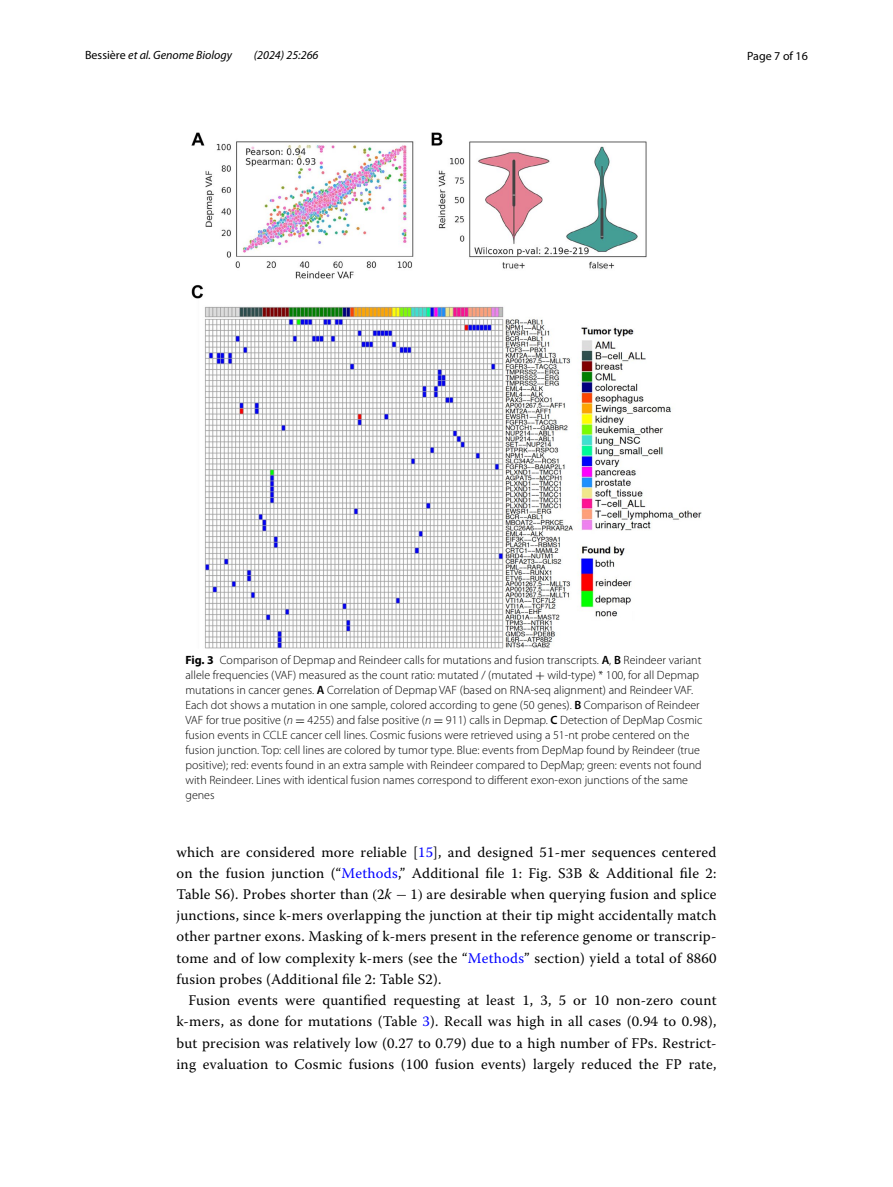
<style>
.page{position:relative;width:893px;height:1187px;background:#fff}
.page>*{position:absolute;margin:0;border:0;box-sizing:border-box;transform-origin:0 0}
.t1{font:14.7px/21.3px "Warnock Pro";letter-spacing:.015em;color:#000;text-align:justify}
.t2{font:300 12px/15px "Myriad Pro";color:#000}
.t3{font:italic 12px "Myriad Pro";color:#000}
.t4{font:12px "Myriad Pro";color:#000}
.s1{font-style:normal}
.s2{font-weight:700}
.s3{font-weight:600}
.s4{font-family:"MTSY";font-weight:400}
.s5{font-style:italic}
.s6{color:#00f}
.s7{font-family:"MTMI"}
.s8{font-family:"Warnock Pro Regular 8"}
.s9{font-family:"Warnock Pro It 8"}
.s10{font-family:"MTSYN5"}
</style>
<div class="page">
<img style="left:191px;top:133px;width:511px;height:515px">
<p class="t3" style="left:85px;top:48px;width:148px"><span class="s1">Bessière</span> et al. Genome Biology</p>
<p class="t3" style="left:254px;top:48px;width:66px">(2024) 25:266</p>
<p class="t4" style="left:747px;top:48px;width:62px">Page 7 of 16</p>
<p class="t2" style="left:185px;top:652px;width:518px"><span class="s2">Fig. 3</span> Comparison of Depmap and Reindeer calls for mutations and fusion transcripts. <span class="s3">A</span>, <span class="s3">B</span> Reindeer variant allele frequencies (VAF) measured as the count ratio: mutated / (mutated <span class="s4">+</span> wild-type) * 100, for all Depmap mutations in cancer genes. <span class="s3">A</span> Correlation of Depmap VAF (based on RNA-seq alignment) and Reindeer VAF.<br>Each dot shows a mutation in one sample, colored according to gene (50 genes). <span class="s3">B</span> Comparison of Reindeer VAF for true positive (<span class="s5">n</span> <span class="s4">=</span> 4255) and false positive (<span class="s5">n</span> <span class="s4">=</span> 911) calls in Depmap. <span class="s3">C</span> Detection of DepMap Cosmic fusion events in CCLE cancer cell lines. Cosmic fusions were retrieved using a 51-nt probe centered on the fusion junction. Top: cell lines are colored by tumor type. Blue: events from DepMap found by Reindeer (true positive); red: events found in an extra sample with Reindeer compared to DepMap; green: events not found with Reindeer. Lines with identical fusion names correspond to different exon-exon junctions of the same genes</p>
<p class="t1" style="left:176px;top:840px;width:542px">which are considered more reliable [<span class="s6">15</span>], and designed 51-mer sequences centered on the fusion junction (“<span class="s6">Methods</span>,” Additional file 1: Fig. S3B &amp; Additional file 2:<br>Table S6). Probes shorter than <span class="s7">(</span><span class="s8">2</span><span class="s9">k</span> <span class="s10">−</span> <span class="s8">1</span><span class="s7">)</span> are desirable when querying fusion and splice junctions, since k-mers overlapping the junction at their tip might accidentally match other partner exons. Masking of k-mers present in the reference genome or transcrip&shy;tome and of low complexity k-mers (see the “<span class="s6">Methods</span>” section) yield a total of 8860 fusion probes (Additional file 2: Table S2).</p>
<p class="t1" style="left:176px;top:989px;width:542px;text-indent:12px">Fusion events were quantified requesting at least 1, 3, 5 or 10 non-zero count k-mers, as done for mutations (Table <span class="s6">3</span>). Recall was high in all cases (0.94 to 0.98), but precision was relatively low (0.27 to 0.79) due to a high number of FPs. Restrict&shy;ing evaluation to Cosmic fusions (100 fusion events) largely reduced the FP rate,</p>
</div>
